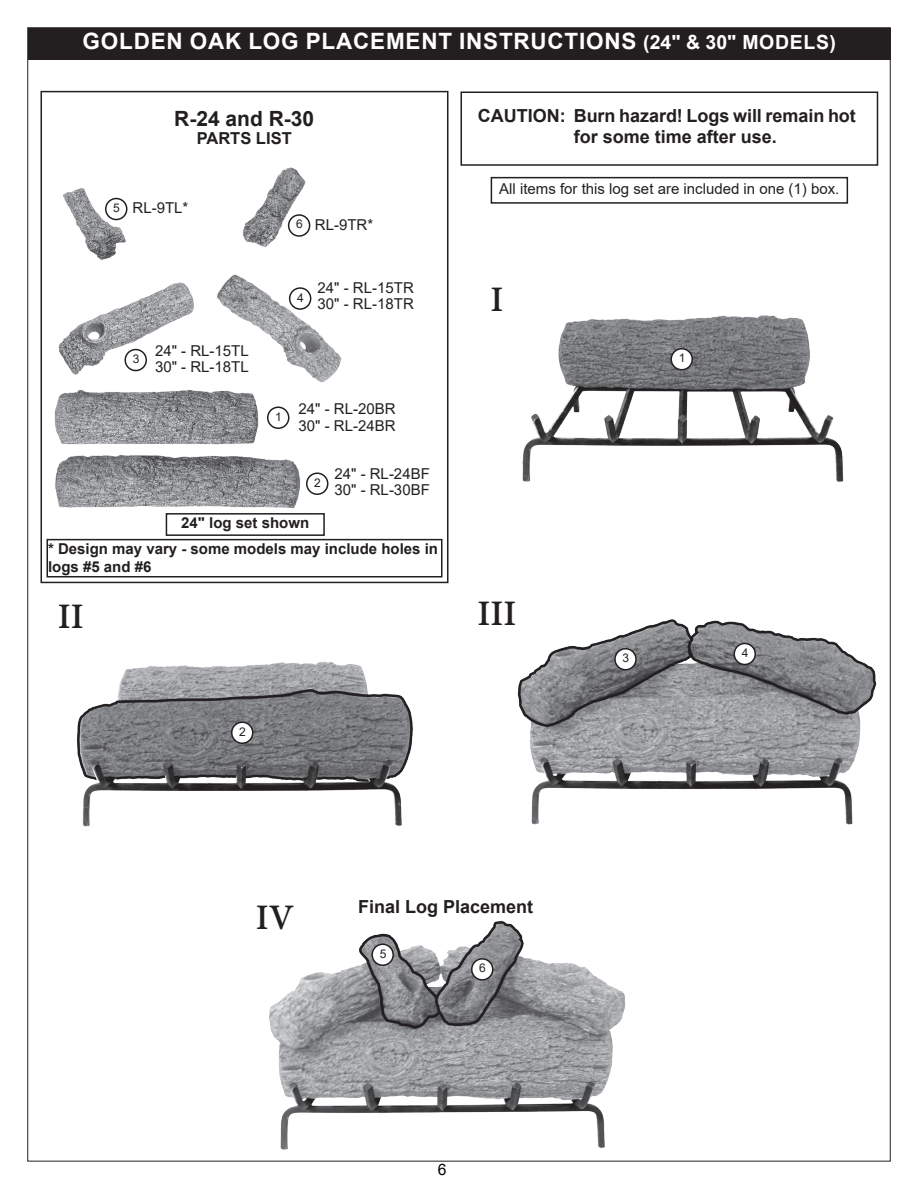
<style>
.page{position:relative;width:918px;height:1188px;background:#fff}
.page>*{position:absolute;margin:0;border:0;box-sizing:border-box;transform-origin:0 0}
.t1{font:700 39px "Adobe Devanagari";color:#231f20}
.t2{font:700 22.5px "Arial";letter-spacing:.035em;color:#fff}
.t3{font:700 21px "Arial";color:#231f20}
.t4{font:700 18px/21.6px "Arial";color:#231f20}
.t5{font:700 16.5px "Arial";color:#231f20}
.t6{font:15.75px "Arial";color:#000}
.t7{font:15px/16.5px "Arial";color:#231f20}
.t8{font:700 15px/18px "Arial";color:#231f20}
.t9{font:12px "Arial";color:#231f20}
.s1{font-size:19.5px}
.s2{font-size:12px}
</style>
<div class="page">
<div style="left:28px;top:28px;width:862px;height:31px;background:#231f20"></div>
<div style="left:460px;top:92px;width:418px;height:74px;border:2px solid #231f20"></div>
<img style="left:522px;top:315px;width:322px;height:167px">
<img style="left:56px;top:575px;width:393px;height:252px">
<img style="left:517px;top:619px;width:360px;height:206px">
<img style="left:257px;top:920px;width:422px;height:242px">
<div style="left:671px;top:349px;width:21px;height:21px;background:#fff;border-radius:50%"></div>
<div style="left:671px;top:348px;width:22px;height:22px;border:2px solid #231f20;border-radius:50%"></div>
<div style="left:232px;top:722px;width:21px;height:21px;background:#fff;border-radius:50%"></div>
<div style="left:231px;top:721px;width:22px;height:23px;border:2px solid #231f20;border-radius:50%"></div>
<div style="left:615px;top:649px;width:21px;height:21px;background:#fff;border-radius:50%"></div>
<div style="left:614px;top:648px;width:23px;height:22px;border:2px solid #231f20;border-radius:50%"></div>
<div style="left:734px;top:644px;width:21px;height:20px;background:#fff;border-radius:50%"></div>
<div style="left:734px;top:643px;width:22px;height:22px;border:2px solid #231f20;border-radius:50%"></div>
<img style="left:54px;top:167px;width:288px;height:349px">
<div style="left:40px;top:91px;width:408px;height:492px;border:2px solid #231f20"></div>
<div style="left:268px;top:407px;width:21px;height:21px;background:#fff;border-radius:50%"></div>
<div style="left:267px;top:406px;width:22px;height:23px;border:2px solid #231f20;border-radius:50%"></div>
<div style="left:307px;top:473px;width:21px;height:21px;background:#fff;border-radius:50%"></div>
<div style="left:306px;top:472px;width:22px;height:23px;border:2px solid #231f20;border-radius:50%"></div>
<div style="left:125px;top:350px;width:21px;height:21px;background:#fff;border-radius:50%"></div>
<div style="left:125px;top:349px;width:22px;height:22px;border:2px solid #231f20;border-radius:50%"></div>
<div style="left:290px;top:288px;width:21px;height:21px;background:#fff;border-radius:50%"></div>
<div style="left:289px;top:287px;width:22px;height:23px;border:2px solid #231f20;border-radius:50%"></div>
<div style="left:372px;top:944px;width:21px;height:21px;background:#fff;border-radius:50%"></div>
<div style="left:371px;top:944px;width:23px;height:22px;border:2px solid #231f20;border-radius:50%"></div>
<div style="left:472px;top:959px;width:21px;height:21px;background:#fff;border-radius:50%"></div>
<div style="left:471px;top:958px;width:22px;height:23px;border:2px solid #231f20;border-radius:50%"></div>
<div style="left:106px;top:199px;width:21px;height:21px;background:#fff;border-radius:50%"></div>
<div style="left:105px;top:198px;width:22px;height:22px;border:2px solid #231f20;border-radius:50%"></div>
<div style="left:289px;top:215px;width:21px;height:21px;background:#fff;border-radius:50%"></div>
<div style="left:288px;top:214px;width:22px;height:23px;border:2px solid #231f20;border-radius:50%"></div>
<div style="left:166px;top:513px;width:159px;height:23px;border:2px solid #231f20"></div>
<div style="left:491px;top:177px;width:357px;height:27px;border:2px solid #231f20"></div>
<div style="left:46px;top:539px;width:396px;height:38px;border:2px solid #231f20"></div>
<h2 class="t2" style="left:83px;top:25px;width:755px">GOLDEN OAK LOG PLACEMENT INSTRUCTIONS <span class="s1">(24" &amp; 30" MODELS)</span></h2>
<h3 class="t3" style="left:174px;top:104px;width:142px">R-24 and R-30</h3>
<p class="t5" style="left:197px;top:127px;width:97px">PARTS LIST</p>
<p class="t9" style="left:113px;top:200px;width:8px">5</p>
<p class="t7" style="left:133px;top:200px;width:57px">RL-9TL*</p>
<p class="t7" style="left:296px;top:216px;width:79px"><span class="s2">6</span> RL-9TR*</p>
<p class="t9" style="left:133px;top:351px;width:8px">3</p>
<p class="t7" style="left:155px;top:342px;width:95px">24" - RL-15TL<br>30" - RL-18TL</p>
<p class="t9" style="left:297px;top:289px;width:8px">4</p>
<p class="t7" style="left:318px;top:279px;width:98px">24" - RL-15TR<br>30" - RL-18TR</p>
<p class="t9" style="left:275px;top:408px;width:8px">1</p>
<p class="t7" style="left:298px;top:401px;width:99px">24" - RL-20BR<br>30" - RL-24BR</p>
<p class="t9" style="left:314px;top:474px;width:8px">2</p>
<p class="t7" style="left:334px;top:465px;width:97px">24" - RL-24BF<br>30" - RL-30BF</p>
<p class="t8" style="left:181px;top:514px;width:129px">24" log set shown</p>
<p class="t8" style="left:48px;top:540px;width:392px">* Design may vary - some models may include holes in logs #5 and #6</p>
<p class="t4" style="left:574px;top:105px;width:284px;text-indent:-96px">CAUTION: Burn hazard! Logs will remain hot for some time after use.</p>
<p class="t7" style="left:499px;top:180px;width:342px">All items for this log set are included in one (1) box.</p>
<h1 class="t1" style="left:490px;top:277px;width:14px">I</h1>
<p class="t9" style="left:679px;top:350px;width:8px">1</p>
<h1 class="t1" style="left:58px;top:594px;width:27px">II</h1>
<h1 class="t1" style="left:477px;top:591px;width:40px">III</h1>
<p class="t9" style="left:239px;top:723px;width:8px">2</p>
<h1 class="t1" style="left:256px;top:895px;width:40px">IV</h1>
<p class="t4" style="left:358px;top:896px;width:177px">Final Log Placement</p>
<p class="t9" style="left:380px;top:945px;width:8px">5</p>
<p class="t9" style="left:479px;top:960px;width:8px">6</p>
<p class="t6" style="left:438px;top:1159px;width:10px">6</p>
<p class="t9" style="left:623px;top:650px;width:8px">3</p>
<p class="t9" style="left:742px;top:644px;width:8px">4</p>
</div>
